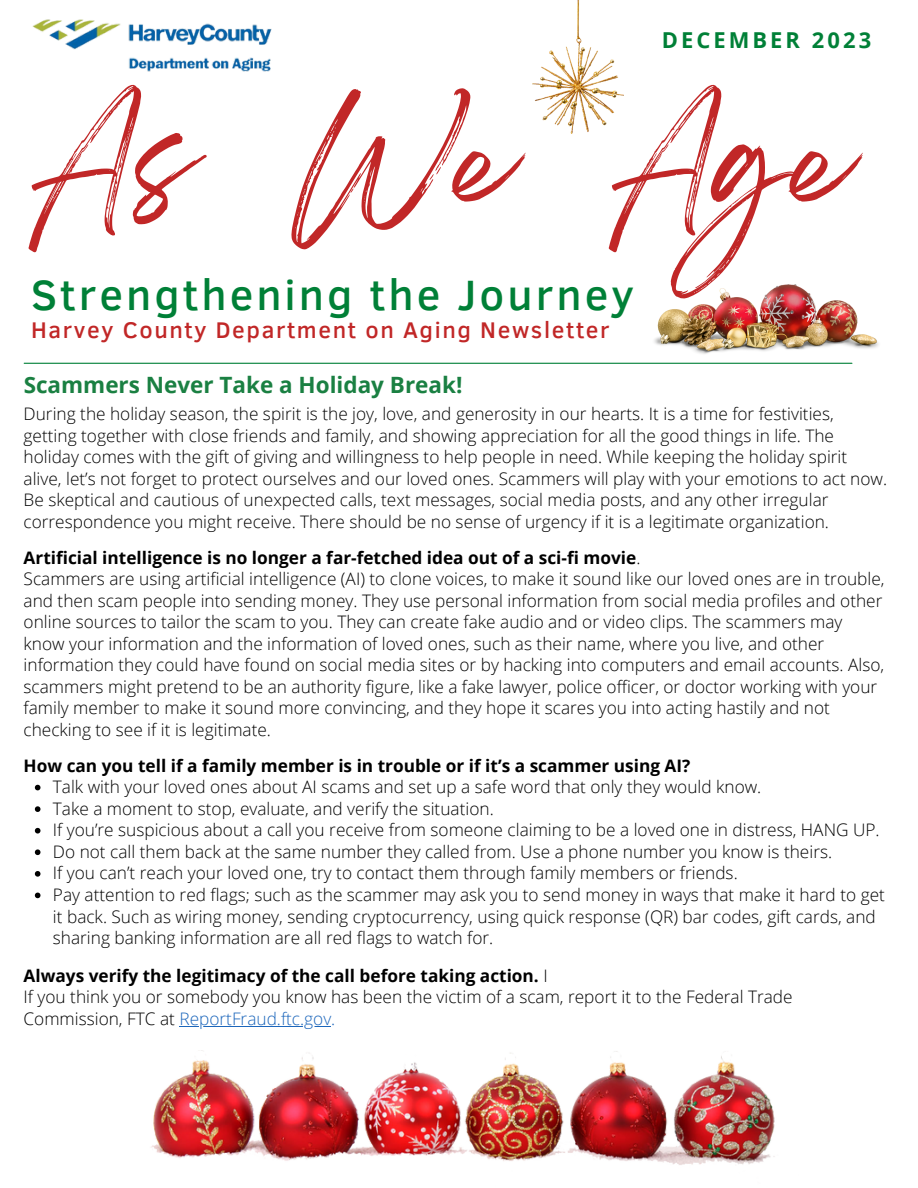
<style>
.page{position:relative;width:918px;height:1188px;background:#fff}
.page>*{position:absolute;margin:0;border:0;box-sizing:border-box;transform-origin:0 0}
.t1{font:113.55px "Breathing";letter-spacing:.02em;color:#c12727}
.t2{font:500 43.5px "Clear Sans";letter-spacing:.07em;color:#008037}
.t3{font:500 23.25px "Clear Sans";letter-spacing:.07em;color:#c12727}
.t4{font:700 22.5px "Open Sans";color:#1a8042}
.t5{font:700 21.9px "Open Sans";letter-spacing:.14em;color:#008037}
.t6{font:300 17.25px/21.6px "Open Sans";color:#000}
.t7{font:700 17.25px "Open Sans";color:#000}
.s1{font-weight:300}
.s2{color:#1c66bb}
</style>
<div class="page">
<img style="left:32px;top:19px;width:240px;height:53px">
<hr style="left:24px;top:363px;width:828px;height:1px;background:#008037">
<svg style="left:35px;top:785px;width:5px;height:5px"></svg>
<svg style="left:35px;top:806px;width:5px;height:6px"></svg>
<svg style="left:35px;top:828px;width:5px;height:6px"></svg>
<svg style="left:35px;top:849px;width:5px;height:6px"></svg>
<svg style="left:35px;top:871px;width:5px;height:6px"></svg>
<svg style="left:35px;top:893px;width:5px;height:5px"></svg>
<hr style="left:179px;top:1026px;width:152px;height:1px;background:#1c66bb">
<img style="left:151px;top:1051px;width:624px;height:114px">
<img style="left:654px;top:285px;width:225px;height:69px">
<img style="left:532px;top:0;width:91px;height:134px">
<p class="t5" style="left:662px;top:24px;width:211px">DECEMBER 2023</p>
<p class="t1" style="left:32px;top:127px;width:821px">As We Age</p>
<p class="t2" style="left:31px;top:263px;width:604px">Strengthening the Journey</p>
<p class="t3" style="left:31px;top:313px;width:580px">Harvey County Department on Aging Newsletter</p>
<p class="t4" style="left:24px;top:369px;width:440px">Scammers Never Take a Holiday Break!</p>
<p class="t6" style="left:24px;top:403px;width:865px">During the holiday season, the spirit is the joy, love, and generosity in our hearts. It is a time for festivities, getting together with close friends and family, and showing appreciation for all the good things in life. The holiday comes with the gift of giving and willingness to help people in need. While keeping the holiday spirit alive, let’s not forget to protect ourselves and our loved ones. Scammers will play with your emotions to act now.<br>Be skeptical and cautious of unexpected calls, text messages, social media posts, and any other irregular correspondence you might receive. There should be no sense of urgency if it is a legitimate organization.</p>
<p class="t7" style="left:24px;top:545px;width:618px">Artificial intelligence is no longer a far-fetched idea out of a sci-fi movie<span class="s1">.</span></p>
<p class="t6" style="left:24px;top:568px;width:862px">Scammers are using artificial intelligence (AI) to clone voices, to make it sound like our loved ones are in trouble, and then scam people into sending money. They use personal information from social media profiles and other online sources to tailor the scam to you. They can create fake audio and or video clips. The scammers may know your information and the information of loved ones, such as their name, where you live, and other information they could have found on social media sites or by hacking into computers and email accounts. Also, scammers might pretend to be an authority figure, like a fake lawyer, police officer, or doctor working with your family member to make it sound more convincing, and they hope it scares you into acting hastily and not checking to see if it is legitimate.</p>
<p class="t7" style="left:24px;top:753px;width:668px">How can you tell if a family member is in trouble or if it’s a scammer using AI?</p>
<p class="t6" style="left:53px;top:776px;width:710px">Talk with your loved ones about AI scams and set up a safe word that only they would know.</p>
<p class="t6" style="left:53px;top:797px;width:442px">Take a moment to stop, evaluate, and verify the situation.</p>
<p class="t6" style="left:53px;top:819px;width:828px">If you’re suspicious about a call you receive from someone claiming to be a loved one in distress, HANG UP.</p>
<p class="t6" style="left:53px;top:840px;width:781px">Do not call them back at the same number they called from. Use a phone number you know is theirs.</p>
<p class="t6" style="left:53px;top:862px;width:686px">If you can’t reach your loved one, try to contact them through family members or friends.</p>
<p class="t6" style="left:53px;top:884px;width:834px">Pay attention to red flags; such as the scammer may ask you to send money in ways that make it hard to get it back. Such as wiring money, sending cryptocurrency, using quick response (QR) bar codes, gift cards, and sharing banking information are all red flags to watch for.</p>
<p class="t7" style="left:24px;top:963px;width:526px">Always verify the legitimacy of the call before taking action. <span class="s1">I</span></p>
<p class="t6" style="left:24px;top:986px;width:771px">If you think you or somebody you know has been the victim of a scam, report it to the Federal Trade<br>Commission, FTC at <span class="s2">ReportFraud.ftc.gov.</span></p>
</div>
